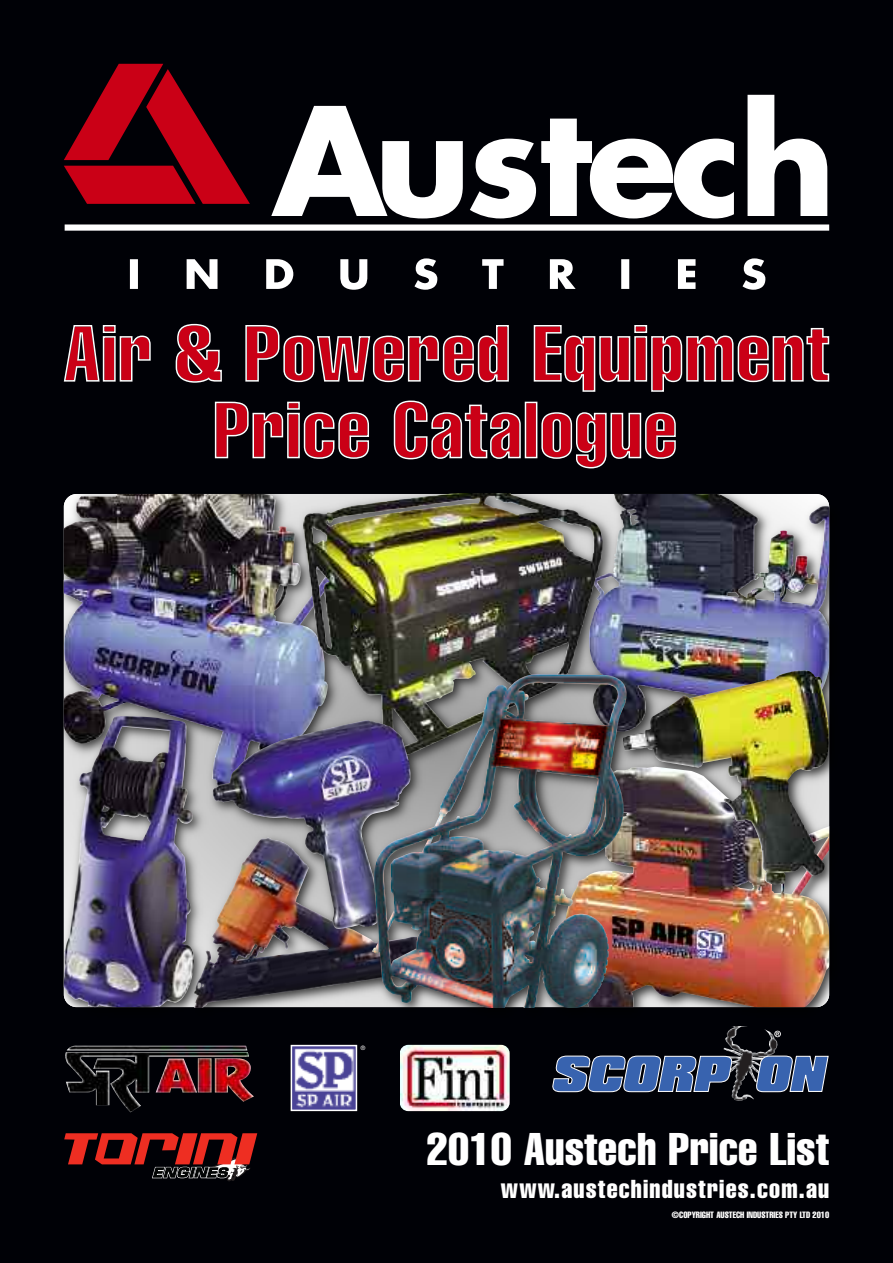
<style>
.page{position:relative;width:893px;height:1263px;background:#000106}
.page>*{position:absolute;margin:0;border:0;box-sizing:border-box;transform-origin:0 0}
.t1{font:extra-condensed 45px "Helvetica";letter-spacing:.005em;color:#fff}
.t2{font:extra-condensed 25.5px "Helvetica";letter-spacing:.045em;color:#fff}
.t3{font:extra-condensed 9px "Helvetica";color:#fff}
.t4{font:6px "Helvetica";color:#fff}
</style>
<div class="page">
<div style="left:65px;top:224px;width:764px;height:7px;background:#fff"></div>
<svg style="left:64px;top:64px;width:186px;height:140px"></svg>
<svg style="left:271px;top:95px;width:556px;height:123px"></svg>
<svg style="left:130px;top:258px;width:635px;height:32px"></svg>
<svg style="left:669px;top:327px;width:159px;height:56px"></svg>
<svg style="left:64px;top:324px;width:605px;height:68px"></svg>
<svg style="left:64px;top:1133px;width:193px;height:48px"></svg>
<img style="left:66px;top:1046px;width:183px;height:46px">
<img style="left:294px;top:1048px;width:60px;height:60px">
<div style="left:291px;top:1045px;width:66px;height:66px;border:2px solid #fff"></div>
<img style="left:400px;top:1045px;width:110px;height:66px;border-radius:9px">
<img style="left:723px;top:1027px;width:54px;height:74px">
<svg style="left:756px;top:1055px;width:73px;height:38px;background:#49669a"></svg>
<svg style="left:552px;top:1055px;width:181px;height:37px"></svg>
<svg style="left:774px;top:1031px;width:7px;height:6px"></svg>
<img style="left:732px;top:1026px;width:15px;height:1px">
<svg style="left:215px;top:401px;width:461px;height:67px"></svg>
<img style="left:64px;top:494px;width:239px;height:295px">
<img style="left:627px;top:884px;width:202px;height:123px">
<img style="left:64px;top:716px;width:130px;height:291px">
<img style="left:603px;top:494px;width:226px;height:179px">
<img style="left:303px;top:494px;width:300px;height:226px">
<img style="left:186px;top:837px;width:185px;height:170px">
<img style="left:213px;top:720px;width:158px;height:209px">
<img style="left:371px;top:673px;width:256px;height:334px">
<img style="left:622px;top:670px;width:207px;height:214px">
<p class="t4" style="left:361px;top:1046px;width:6px">®</p>
<h1 class="t1" style="left:427px;top:1133px;width:404px">2010 Austech Price List</h1>
<h2 class="t2" style="left:501px;top:1179px;width:330px">www.austechindustries.com.au</h2>
<p class="t3" style="left:672px;top:1211px;width:159px">©COPYRIGHT AUSTECH INDUSTRIES PTY LTD 2010</p>
</div>
